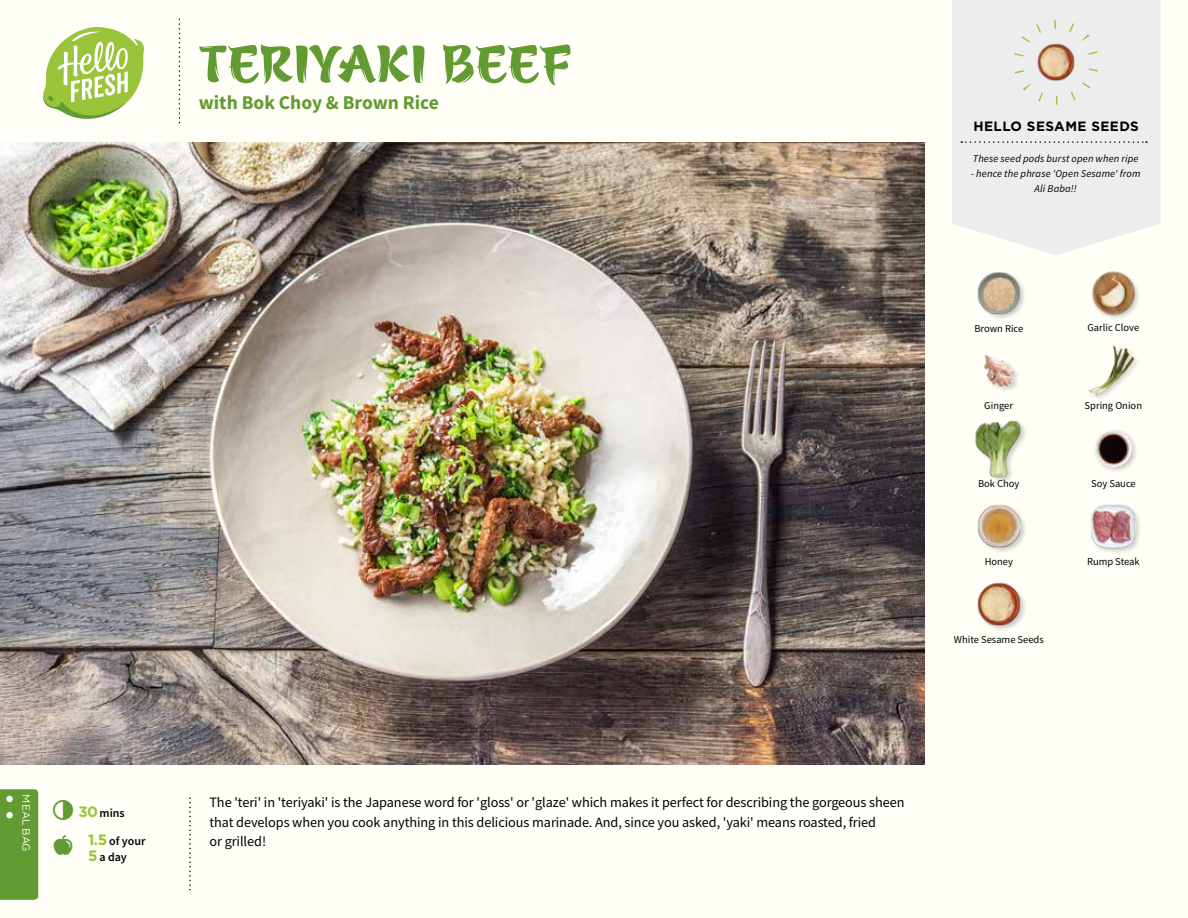
<style>
.page{position:relative;width:1188px;height:918px;background:#fffef7}
.page>*{position:absolute;margin:0;border:0;box-sizing:border-box;transform-origin:0 0}
.t1{font:58.5px "Azuki";color:#619b31}
.t2{font:700 19.5px "Source Sans Pro";color:#619b31}
.t3{font:14.25px/19.5px "Source Sans Pro";letter-spacing:-.005em;color:#000}
.t4{font:700 13.5px "Gotham";letter-spacing:.03em;color:#000}
.t5{font:600 12px/15.8px "Source Sans Pro";color:#000}
.t6{font:10.5px "Source Sans Pro";color:#000}
.t7{font:italic 10.5px/14.7px "Source Sans Pro";letter-spacing:.015em;color:#000;text-align:center}
.t8{font:10.5px "Gotham";letter-spacing:-.005em;color:#fffefb}
.s1{font-family:"Gotham";font-weight:700;font-size:15px;color:#9ac43a}
</style>
<div class="page">
<img style="left:1095px;top:430px;width:41px;height:41px">
<div style="left:974px;top:419px;width:54px;height:65px;background:#000;opacity:.2"></div>
<img style="left:974px;top:420px;width:54px;height:57px">
<img style="left:1092px;top:271px;width:47px;height:47px">
<img style="left:977px;top:272px;width:48px;height:46px">
<img style="left:1088px;top:345px;width:49px;height:53px">
<img style="left:984px;top:355px;width:34px;height:36px">
<img style="left:977px;top:582px;width:48px;height:48px">
<img style="left:1091px;top:504px;width:49px;height:49px">
<img style="left:977px;top:504px;width:48px;height:48px">
<svg style="left:43px;top:27px;width:101px;height:92px"></svg>
<div style="left:0;top:789px;width:38px;height:111px;background:#619b31"></div>
<div style="left:952px;top:0;width:208px;height:255px;background:#ededed"></div>
<svg style="left:961px;top:141px;width:186px;height:2px"></svg>
<img style="left:1032px;top:38px;width:49px;height:49px">
<div style="left:1014px;top:20px;width:85px;height:85px;border:9px dashed #9ac43a;border-radius:50%"></div>
<div style="left:6px;top:796px;width:7px;height:6px;background:#fffef7;border-radius:50%"></div>
<div style="left:6px;top:812px;width:7px;height:6px;background:#fffffe;border-radius:50%"></div>
<img style="left:0;top:142px;width:925px;height:623px">
<h1 class="t1" style="left:199px;top:37px;width:374px">TERIYAKI BEEF</h1>
<h2 class="t2" style="left:199px;top:89px;width:242px">with Bok Choy &amp; Brown Rice</h2>
<p class="t4" style="left:974px;top:117px;width:167px">HELLO SESAME SEEDS</p>
<p class="t4" style="left:1013px;top:117px;width:93px">HELLO TEXT</p>
<p class="t7" style="left:973px;top:151px;width:167px">These seed pods burst open when ripe</p>
<p class="t7" style="left:971px;top:166px;width:171px">- hence the phrase 'Open Sesame' from<br>Ali Baba!!</p>
<p class="t7" style="left:1046px;top:151px;width:20px">Text</p>
<p class="t6" style="left:974px;top:322px;width:51px">Brown Rice</p>
<p class="t6" style="left:1087px;top:321px;width:53px">Garlic Clove</p>
<p class="t6" style="left:984px;top:399px;width:30px">Ginger</p>
<p class="t6" style="left:1085px;top:399px;width:59px">Spring Onion</p>
<p class="t6" style="left:978px;top:477px;width:43px">Bok Choy</p>
<p class="t6" style="left:1091px;top:477px;width:46px">Soy Sauce</p>
<p class="t6" style="left:985px;top:555px;width:30px">Honey</p>
<p class="t6" style="left:1087px;top:555px;width:54px">Rump Steak</p>
<p class="t6" style="left:954px;top:633px;width:91px">White Sesame Seeds</p>
<p class="t8" style="left:33px;top:794px;width:59px;rotate:90deg">MEAL BAG</p>
<p class="t5" style="left:78px;top:805px;width:48px"><span class="s1">30</span>mins</p>
<p class="t5" style="left:88px;top:833px;width:59px"><span class="s1">1.5</span> of your<br><span class="s1">5</span> a day</p>
<p class="t3" style="left:209px;top:793px;width:697px">The 'teri' in 'teriyaki' is the Japanese word for 'gloss' or 'glaze' which makes it perfect for describing the gorgeous sheen that develops when you cook anything in this delicious marinade. And, since you asked, 'yaki' means roasted, fried<br>or grilled!</p>
</div>
